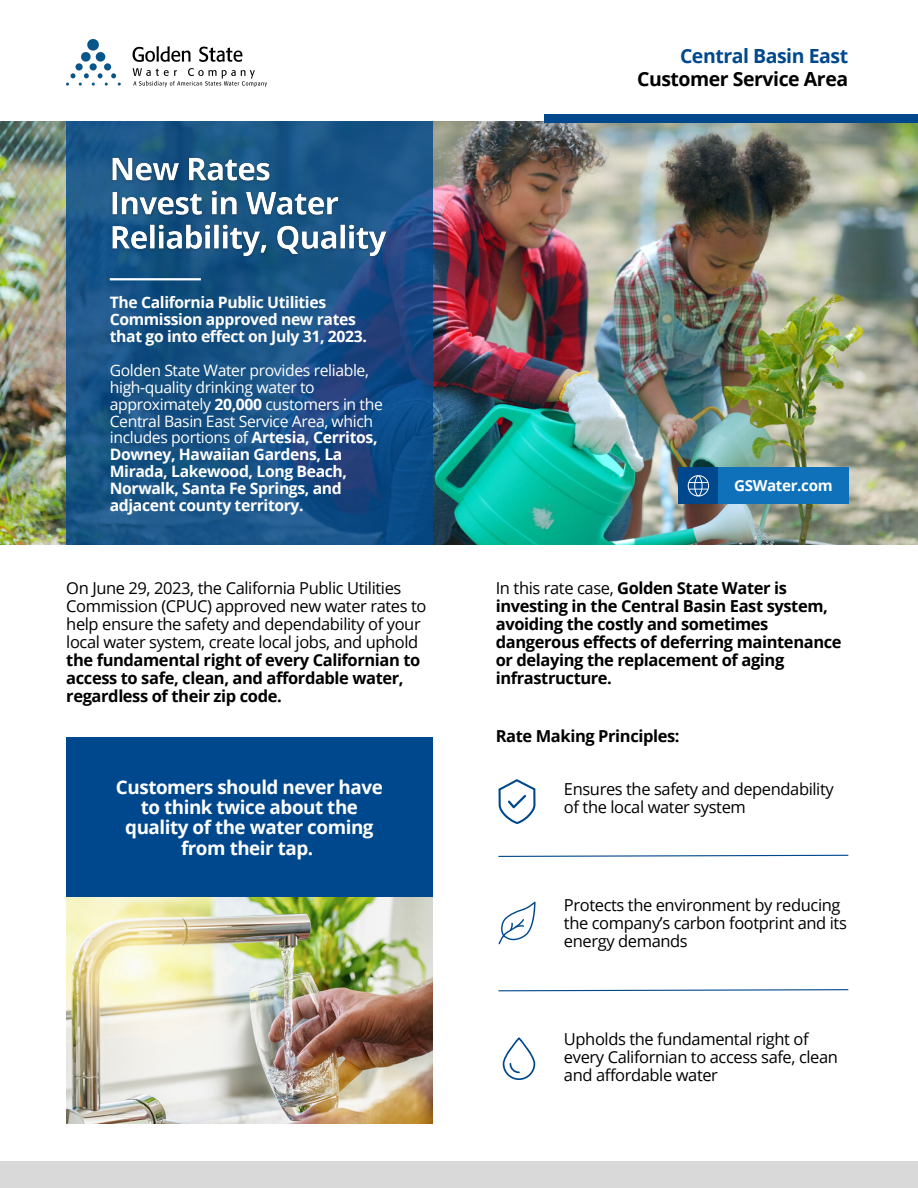
<style>
.page{position:relative;width:918px;height:1188px;background:#fff}
.page>*{position:absolute;margin:0;border:0;box-sizing:border-box;transform-origin:0 0}
.t1{font:700 19.5px "Open Sans";letter-spacing:-.025em;color:#000}
.t2{font:700 19.5px "Open Sans";letter-spacing:-.025em;color:#00488d}
.t3{font:700 18.9px/20.2px "Open Sans";letter-spacing:-.025em;color:#fff;text-align:center}
.t4{font:16.5px/18px "Open Sans";letter-spacing:-.025em;color:#000}
.t5{font:700 16.5px/18px "Open Sans";letter-spacing:-.025em;color:#000}
.t6{font:15.75px/16.8px "Open Sans";letter-spacing:-.025em;color:#fff}
.t7{font:700 15.75px/16.8px "Open Sans";letter-spacing:-.025em;color:#fff}
.t8{font:700 15.15px "Open Sans";letter-spacing:-.025em;color:#fff}
.s1{font-weight:700}
.s2{font-weight:400}
</style>
<div class="page">
<img style="left:66px;top:39px;width:201px;height:48px">
<img style="left:0;top:121px;width:918px;height:423px">
<svg style="left:66px;top:121px;width:367px;height:424px;background:#185085"></svg>
<div style="left:679px;top:468px;width:39px;height:36px;background:#00488d"></div>
<div style="left:718px;top:468px;width:130px;height:36px;background:#0e71ba"></div>
<svg style="left:688px;top:475px;width:21px;height:22px"></svg>
<hr style="left:110px;top:278px;width:91px;height:2px;background:#fff">
<div style="left:544px;top:114px;width:374px;height:9px;background:#00488d"></div>
<div style="left:66px;top:737px;width:367px;height:161px;background:#00488d"></div>
<img style="left:66px;top:898px;width:367px;height:226px">
<div style="left:0;top:1161px;width:918px;height:27px;background:#d9d9d9"></div>
<svg style="left:498px;top:854px;width:351px;height:3px"></svg>
<svg style="left:498px;top:779px;width:38px;height:45px"></svg>
<svg style="left:498px;top:989px;width:351px;height:3px"></svg>
<svg style="left:503px;top:1037px;width:32px;height:43px"></svg>
<img style="left:106px;top:147px;width:286px;height:117px">
<svg style="left:498px;top:902px;width:38px;height:42px"></svg>
<p class="t2" style="left:680px;top:43px;width:170px">Central Basin East</p>
<p class="t1" style="left:637px;top:65px;width:213px">Customer Service Area</p>
<p class="t7" style="left:110px;top:294px;width:259px">The California Public Utilities<br>Commission approved new rates that go into effect on July 31, 2023.</p>
<p class="t6" style="left:110px;top:361px;width:275px">Golden State Water provides reliable, high-quality drinking water to approximately <span class="s1">20,000</span> customers in the Central Basin East Service Area, which includes portions of <span class="s1">Artesia, Cerritos, Downey, Hawaiian Gardens, La Mirada, Lakewood, Long Beach, Norwalk, Santa Fe Springs, and adjacent county territory.</span></p>
<p class="t4" style="left:66px;top:578px;width:362px">On June 29, 2023, the California Public Utilities Commission (CPUC) approved new water rates to help ensure the safety and dependability of your local water system, create local jobs, and uphold <span class="s1">the fundamental right of every Californian to access to safe, clean, and affordable water, regardless of their zip code.</span></p>
<p class="t3" style="left:116px;top:776px;width:268px">Customers should never have to think twice about the quality of the water coming from their tap.</p>
<p class="t8" style="left:734px;top:475px;width:100px">GSWater.com</p>
<p class="t5" style="left:496px;top:578px;width:347px"><span class="s2">In this rate case,</span> Golden State Water is investing in the Central Basin East system, avoiding the costly and sometimes dangerous effects of deferring maintenance or delaying the replacement of aging infrastructure.</p>
<p class="t5" style="left:496px;top:726px;width:185px">Rate Making Principles:</p>
<p class="t4" style="left:564px;top:779px;width:271px">Ensures the safety and dependability of the local water system</p>
<p class="t4" style="left:564px;top:895px;width:284px">Protects the environment by reducing the company’s carbon footprint and its energy demands</p>
<p class="t4" style="left:564px;top:1030px;width:276px">Upholds the fundamental right of every Californian to access safe, clean and affordable water</p>
</div>
